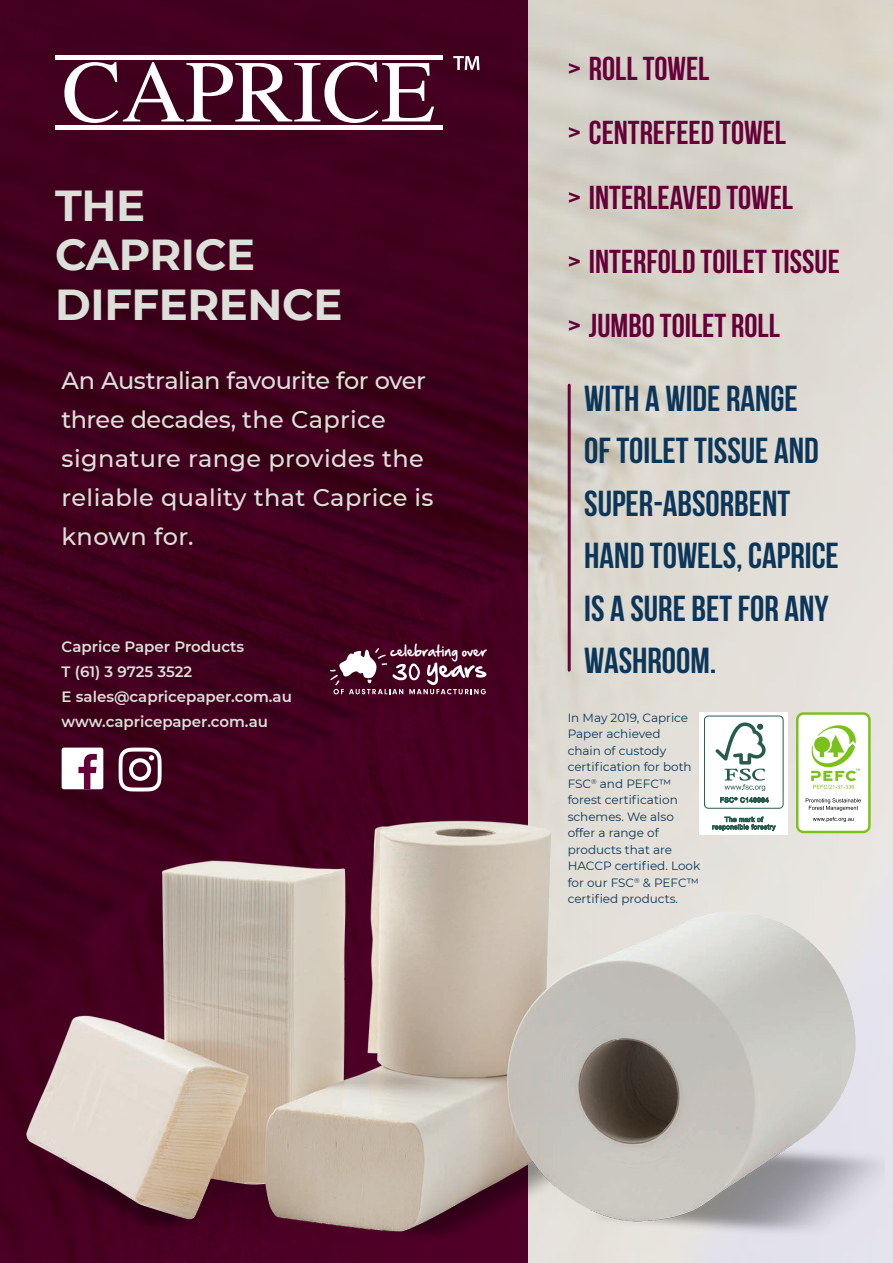
<style>
.page{position:relative;width:893px;height:1263px;background:#fff}
.page>*{position:absolute;margin:0;border:0;box-sizing:border-box;transform-origin:0 0}
.t1{font:700 43.35px/49.5px "Montserrat";letter-spacing:-.01em;color:#dce0d8}
.index_list_-_product{font:700 36px/52.5px "Bebas Neue";color:#0c3659}
.t2{font:700 33px "Bebas Neue";color:#650038}
.t3{font:500 24px/39px "Montserrat";letter-spacing:.01em;color:#dce0d8}
.Index_Heading_-_prod{font:600 15px "Montserrat";color:#dce0d8}
.t4{font:12.75px "Hand Of Sean";color:#fff}
.t5{font:12px/16.5px "Montserrat";color:#0c3659}
</style>
<div class="page">
<img style="left:527px;top:0;width:366px;height:1263px">
<img style="left:0;top:0;width:527px;height:1263px">
<img style="left:17px;top:783px;width:868px;height:480px">
<svg style="left:64px;top:62px;width:370px;height:61px"></svg>
<div style="left:55px;top:55px;width:388px;height:5px;background:#fff"></div>
<div style="left:55px;top:125px;width:388px;height:5px;background:#fff"></div>
<svg style="left:453px;top:56px;width:26px;height:14px"></svg>
<hr style="left:568px;top:385px;width:3px;height:285px;background:#650038">
<div style="left:62px;top:747px;width:41px;height:42px;background:#fff;border-radius:2px"></div>
<svg style="left:78px;top:754px;width:19px;height:35px"></svg>
<svg style="left:119px;top:747px;width:43px;height:44px"></svg>
<div style="left:699px;top:712px;width:88px;height:122px;background:#fff"></div>
<div style="left:704px;top:716px;width:79px;height:93px;border:1px solid #285c4d;border-radius:4px"></div>
<svg style="left:715px;top:722px;width:51px;height:69px"></svg>
<svg style="left:720px;top:797px;width:49px;height:6px"></svg>
<svg style="left:712px;top:816px;width:64px;height:15px"></svg>
<div style="left:797px;top:713px;width:72px;height:119px;background:#fff;border-radius:6px"></div>
<div style="left:796px;top:712px;width:75px;height:121px;border:2px solid #7bc11b;border-radius:6px"></div>
<svg style="left:806px;top:798px;width:55px;height:13px"></svg>
<svg style="left:813px;top:817px;width:41px;height:5px"></svg>
<svg style="left:811px;top:725px;width:49px;height:64px"></svg>
<svg style="left:330px;top:648px;width:156px;height:46px"></svg>
<p class="t2" style="left:568px;top:51px;width:143px">&gt; ROLL TOWEL</p>
<p class="t1" style="left:55px;top:178px;width:289px">THE<br>CAPRICE<br>DIFFERENCE</p>
<p class="t2" style="left:568px;top:115px;width:220px">&gt; CENTREFEED TOWEL</p>
<p class="t2" style="left:568px;top:179px;width:227px">&gt; INTERLEAVED TOWEL</p>
<p class="t2" style="left:568px;top:243px;width:274px">&gt; INTERFOLD TOILET TISSUE</p>
<p class="t2" style="left:568px;top:308px;width:214px">&gt; JUMBO TOILET ROLL</p>
<p class="t3" style="left:62px;top:360px;width:373px">An Australian favourite for over three decades, the Caprice signature range provides the reliable quality that Caprice is known for.</p>
<p class="index_list_-_product" style="left:584px;top:372px;width:256px">WITH A WIDE RANGE<br>OF TOILET TISSUE AND<br>SUPER-ABSORBENT<br>HAND TOWELS, CAPRICE<br>IS A SURE BET FOR ANY<br>WASHROOM.</p>
<p class="Index_Heading_-_prod" style="left:62px;top:636px;width:184px">Caprice Paper Products</p>
<p class="Index_Heading_-_prod" style="left:62px;top:661px;width:132px">T (61) 3 9725 3522</p>
<p class="Index_Heading_-_prod" style="left:62px;top:686px;width:232px">E sales@capricepaper.com.au</p>
<p class="Index_Heading_-_prod" style="left:62px;top:711px;width:208px">www.capricepaper.com.au</p>
<p class="t5" style="left:568px;top:709px;width:134px">In May 2019, Caprice<br>Paper achieved<br>chain of custody certification for both<br>FSC<sup>®</sup> and PEFC™ forest certification schemes. We also offer a range of products that are<br>HACCP certified. Look for our FSC<sup>®</sup> &amp; PEFC™ certified products.</p>
<p class="t4" style="left:390px;top:640px;width:98px">celebrating over</p>
</div>
